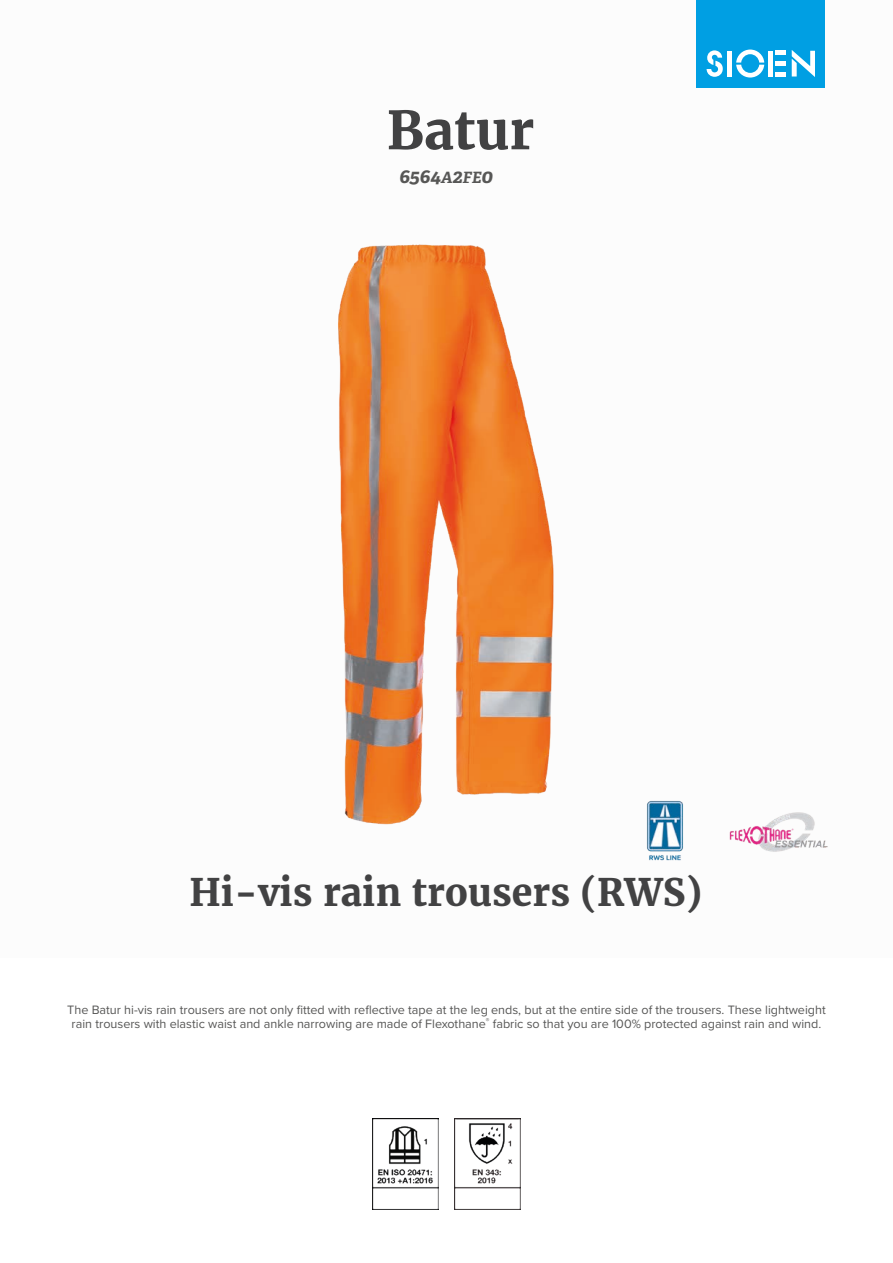
<style>
.page{position:relative;width:893px;height:1263px;background:#fff}
.page>*{position:absolute;margin:0;border:0;box-sizing:border-box;transform-origin:0 0}
.t1{font:700 52.5px "Merriweather";color:#424243}
.t2{font:700 37.5px "Merriweather";color:#424243}
.t3{font:italic 700 19.5px "Adelle";color:#575756}
.t4{font:12.6px/13.6px "Proxima Nova";color:#575756;text-align:center}
.s1{font-size:15.6px}
</style>
<div class="page">
<div style="left:697px;top:0;width:128px;height:88px;background:#009fe3"></div>
<svg style="left:707px;top:50px;width:16px;height:27px"></svg>
<svg style="left:736px;top:50px;width:28px;height:28px"></svg>
<div style="left:727px;top:51px;width:5px;height:26px;background:#fff"></div>
<div style="left:768px;top:51px;width:5px;height:26px;background:#fff"></div>
<div style="left:775px;top:72px;width:11px;height:5px;background:#fff"></div>
<div style="left:775px;top:61px;width:11px;height:5px;background:#fff"></div>
<hr style="left:775px;top:51px;width:11px;height:4px;background:#fff">
<svg style="left:792px;top:50px;width:23px;height:27px"></svg>
<img style="left:729px;top:812px;width:99px;height:40px">
<img style="left:372px;top:1118px;width:66px;height:92px">
<img style="left:454px;top:1118px;width:67px;height:92px">
<img style="left:338px;top:244px;width:346px;height:617px">
<h1 class="t1" style="left:387px;top:95px;width:149px">Batur</h1>
<h3 class="t3" style="left:399px;top:164px;width:95px">6564<span class="s1">A</span>2<span class="s1">FE</span>0</h3>
<h2 class="t2" style="left:189px;top:867px;width:514px">Hi-vis rain trousers (RWS)</h2>
<p class="t4" style="left:67px;top:1002px;width:760px">The Batur hi-vis rain trousers are not only fitted with reflective tape at the leg ends, but at the entire side of the trousers. These lightweight rain trousers with elastic waist and ankle narrowing are made of Flexothane<sup>®</sup> fabric so that you are 100% protected against rain and wind.</p>
</div>
